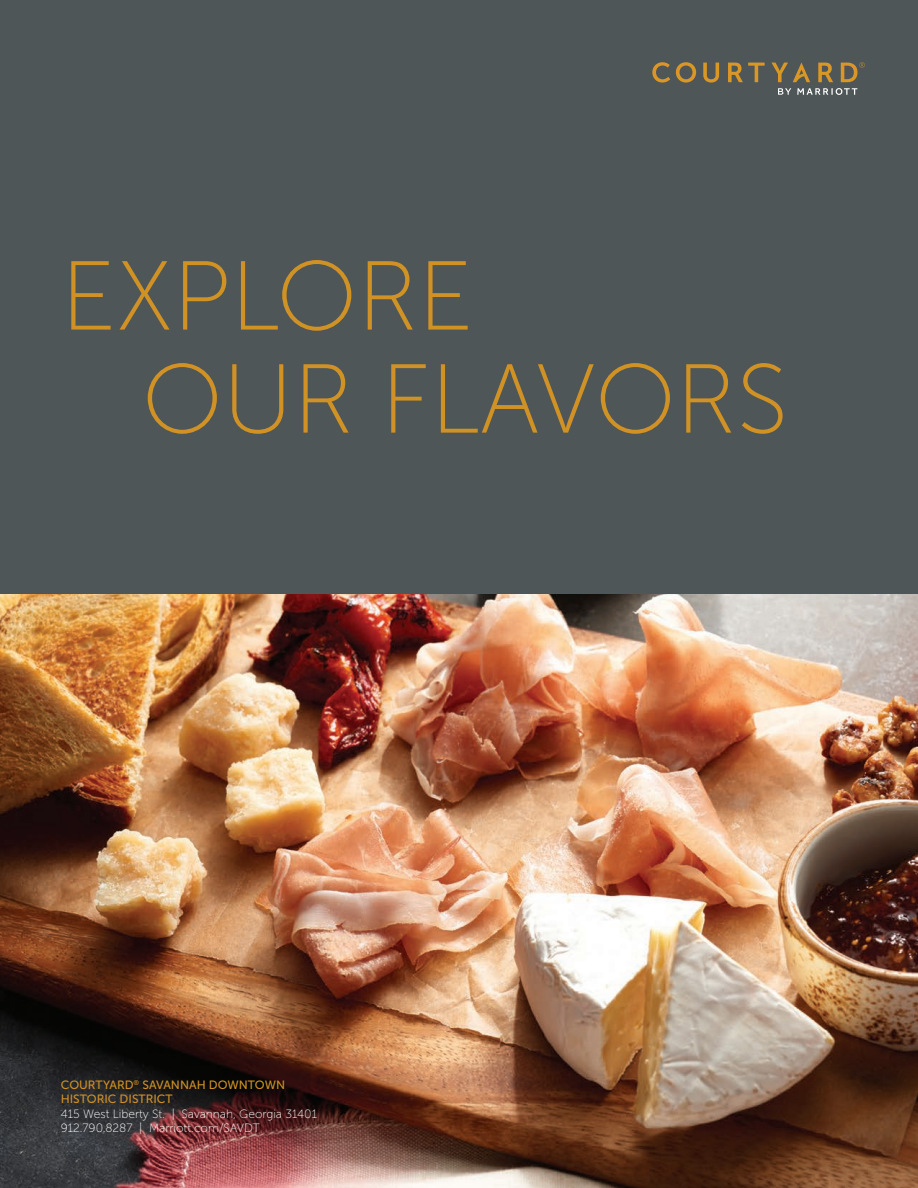
<style>
.page{position:relative;width:918px;height:1188px;background:#fff}
.page>*{position:absolute;margin:0;border:0;box-sizing:border-box;transform-origin:0 0}
.HEADER-COVER_1{font:97.65px "Museo Sans 100";color:#d09125}
.PROPERTY_ADDRESS-FRO{font:12px "Museo Sans 100";color:#fff}
.PROPERTY_ADDRESS-NAM{font:12px/14.4px "Museo Sans 500";color:#d09125}
</style>
<div class="page">
<div style="left:0;top:0;width:918px;height:594px;background:#4e5657"></div>
<svg style="left:652px;top:62px;width:18px;height:21px"></svg>
<svg style="left:676px;top:62px;width:20px;height:21px"></svg>
<svg style="left:703px;top:63px;width:16px;height:20px"></svg>
<svg style="left:728px;top:63px;width:37px;height:19px"></svg>
<svg style="left:818px;top:63px;width:15px;height:19px"></svg>
<svg style="left:771px;top:63px;width:39px;height:19px"></svg>
<svg style="left:841px;top:62px;width:24px;height:20px"></svg>
<svg style="left:778px;top:88px;width:13px;height:7px"></svg>
<svg style="left:797px;top:88px;width:60px;height:7px"></svg>
<img style="left:0;top:594px;width:918px;height:594px">
<p class="HEADER-COVER_1" style="left:61px;top:244px;width:414px">EXPLORE</p>
<p class="HEADER-COVER_1" style="left:142px;top:347px;width:648px">OUR FLAVORS</p>
<p class="PROPERTY_ADDRESS-NAM" style="left:61px;top:1078px;width:226px">COURTYARD<sup>®</sup> SAVANNAH DOWNTOWN<br>HISTORIC DISTRICT</p>
<p class="PROPERTY_ADDRESS-FRO" style="left:61px;top:1107px;width:258px">415 West Liberty St. | Savannah, Georgia 31401</p>
<p class="PROPERTY_ADDRESS-FRO" style="left:61px;top:1122px;width:201px">912.790.8287 | Marriott.com/SAVDT</p>
</div>
